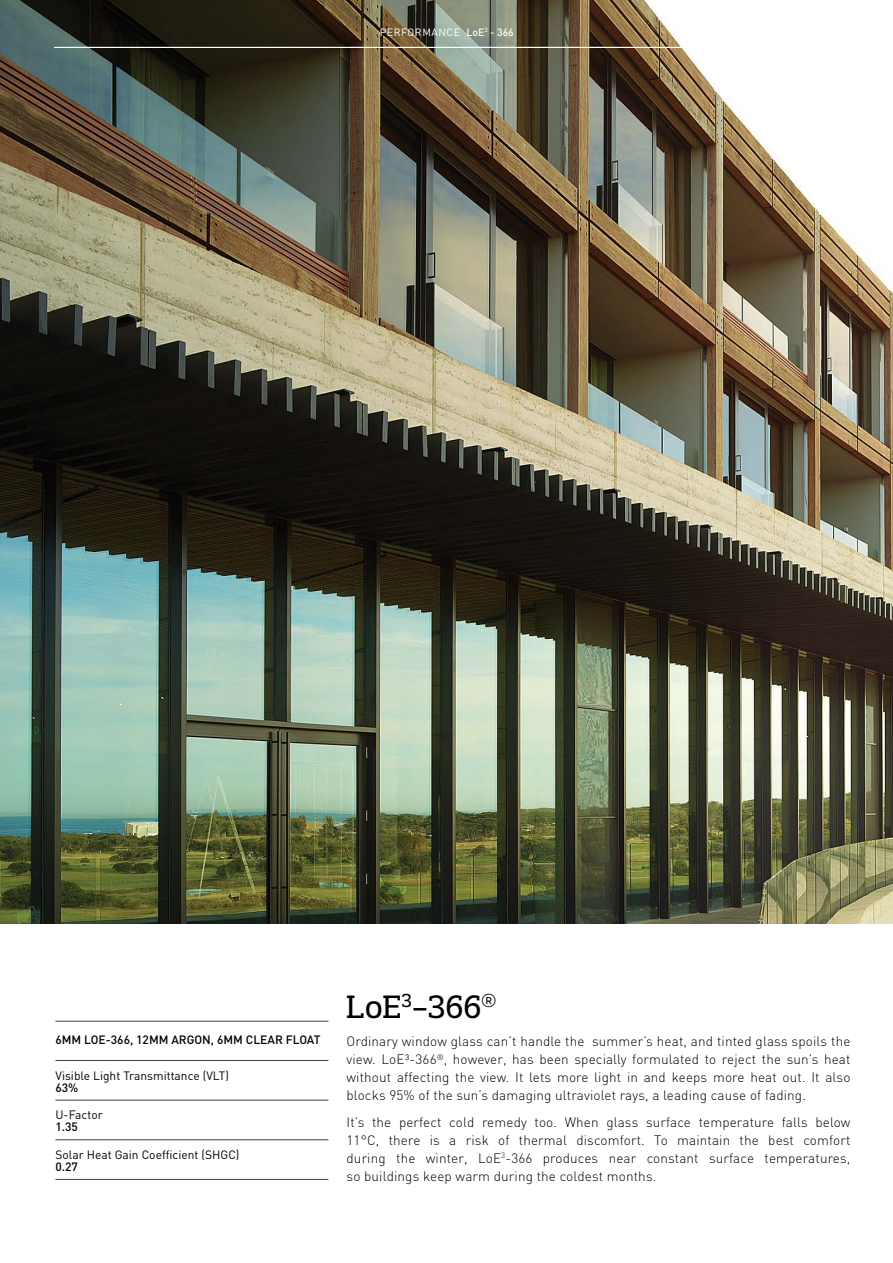
<style>
.page{position:relative;width:893px;height:1263px;background:#fff}
.page>*{position:absolute;margin:0;border:0;box-sizing:border-box;transform-origin:0 0}
.t1{font:500 33px "Prelo Slab";color:#000}
.t2{font:300 13.5px/18px "DIN";letter-spacing:.01em;color:#000;text-align:justify}
.t3{font:12px "DIN";color:#000}
.t4{font:500 12px "DIN";color:#000}
.t5{font:10.5px "DIN";letter-spacing:.05em;color:#fff}
.s1{font-weight:500}
</style>
<div class="page">
<img style="left:0;top:0;width:893px;height:923px">
<hr style="left:54px;top:47px;width:785px;height:1px;background:#fff">
<hr style="left:55px;top:1060px;width:273px;height:1px;background:#414042">
<hr style="left:55px;top:1021px;width:273px;height:1px;background:#414042">
<hr style="left:55px;top:1139px;width:273px;height:1px;background:#414042">
<hr style="left:55px;top:1100px;width:273px;height:1px;background:#414042">
<hr style="left:55px;top:1179px;width:273px;height:1px;background:#414042">
<p class="t5" style="left:380px;top:25px;width:136px">PERFORMANCE <span class="s1">LoE</span><sup>3</sup> <span class="s1">- 366</span></p>
<p class="t4" style="left:55px;top:1032px;width:267px">6MM LOE-366, 12MM ARGON, 6MM CLEAR FLOAT</p>
<p class="t3" style="left:55px;top:1068px;width:175px">Visible Light Transmittance (VLT)</p>
<p class="t4" style="left:55px;top:1080px;width:24px">63%</p>
<p class="t3" style="left:55px;top:1107px;width:49px">U-Factor</p>
<p class="t4" style="left:55px;top:1119px;width:24px">1.35</p>
<p class="t3" style="left:55px;top:1147px;width:186px">Solar Heat Gain Coefficient (SHGC)</p>
<p class="t4" style="left:55px;top:1159px;width:24px">0.27</p>
<h1 class="t1" style="left:347px;top:987px;width:151px">LoE<sup>3</sup>-366<sup>®</sup></h1>
<p class="t2" style="left:347px;top:1032px;width:505px">Ordinary window glass can’t handle the summer’s heat, and tinted glass spoils the view. LoE³-366<sup>®</sup>, however, has been specially formulated to reject the sun’s heat without affecting the view. It lets more light in and keeps more heat out. It also blocks 95% of the sun’s damaging ultraviolet rays, a leading cause of fading.</p>
<p class="t2" style="left:347px;top:1113px;width:505px">It’s the perfect cold remedy too. When glass surface temperature falls below 11°C, there is a risk of thermal discomfort. To maintain the best comfort during the winter, LoE<sup>3</sup>-366 produces near constant surface temperatures, so buildings keep warm during the coldest months.</p>
</div>
